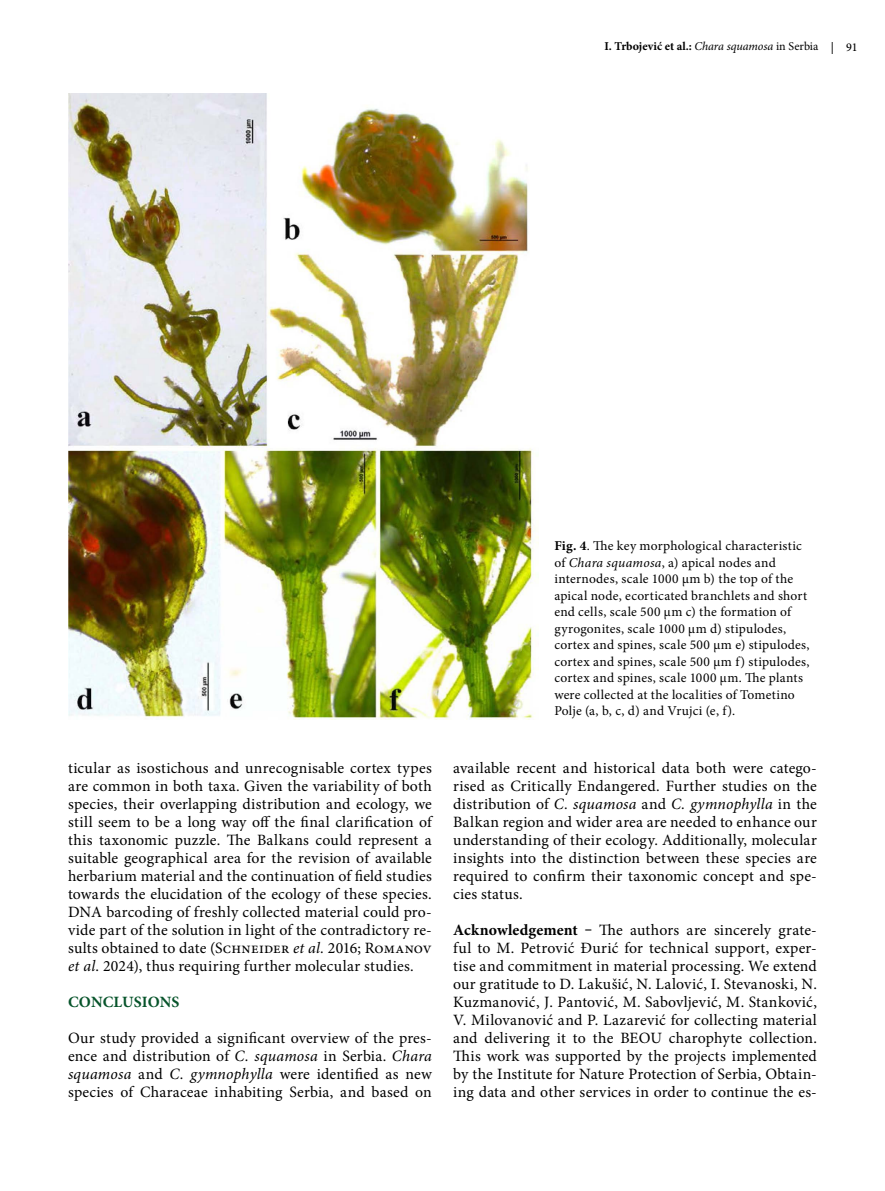
<style>
.page{position:relative;width:885px;height:1191px;background:#fff}
.page>*{position:absolute;margin:0;border:0;box-sizing:border-box;transform-origin:0 0}
.t1{font:15.75px/18px "Minion Pro";letter-spacing:.01em;color:#000;text-align:justify}
.t2{font:700 15.75px "Minion Pro";color:#07542b}
.t3{font:13.5px/16.5px "Minion Pro";letter-spacing:.015em;color:#000}
.t4{font:700 12px "Minion Pro";letter-spacing:.005em;color:#000}
.s1{font-weight:400;font-style:italic}
.s2{font-weight:400}
.s3{font-weight:500}
.s4{font-style:italic}
.s5{font-weight:700}
</style>
<div class="page">
<img style="left:68px;top:94px;width:470px;height:625px">
<p class="t4" style="left:604px;top:38px;width:255px">I. Trbojević et al.: <span class="s1">Chara squamosa</span> <span class="s2">in Serbia</span> <span class="s3">| 91</span></p>
<p class="t1" style="left:68px;top:759px;width:365px">ticular as isostichous and unrecognisable cortex types are common in both taxa. Given the variability of both species, their overlapping distribution and ecology, we still seem to be a long way off the final clarification of this taxonomic puzzle. The Balkans could represent a suitable geographical area for the revision of available herbarium material and the continuation of field studies towards the elucidation of the ecology of these species.<br>DNA barcoding of freshly collected material could pro&shy;vide part of the solution in light of the contradictory re&shy;sults obtained to date (Schneider <span class="s4">et al.</span> 2016; Romanov <span class="s4">et al</span>. 2024), thus requiring further molecular studies.</p>
<p class="t2" style="left:68px;top:990px;width:113px">CONCLUSIONS</p>
<p class="t1" style="left:68px;top:1029px;width:365px">Our study provided a significant overview of the pres&shy;ence and distribution of <span class="s4">C. squamosa</span> in Serbia. <span class="s4">Chara squamosa</span> and <span class="s4">C. gymnophylla</span> were identified as new species of Characeae inhabiting Serbia, and based on</p>
<p class="t3" style="left:554px;top:537px;width:257px"><span class="s5">Fig. 4</span>. The key morphological characteristic of <span class="s4">Chara squamosa</span>, a) apical nodes and internodes, scale 1000 µm b) the top of the apical node, ecorticated branchlets and short end cells, scale 500 µm c) the formation of gyrogonites, scale 1000 µm d) stipulodes, cortex and spines, scale 500 µm e) stipulodes, cortex and spines, scale 500 µm f) stipulodes, cortex and spines, scale 1000 µm. The plants were collected at the localities of Tometino Polje (a, b, c, d) and Vrujci (e, f).</p>
<p class="t1" style="left:453px;top:759px;width:365px">available recent and historical data both were catego&shy;rised as Critically Endangered. Further studies on the distribution of <span class="s4">C. squamosa</span> and <span class="s4">C. gymnophylla</span> in the Balkan region and wider area are needed to enhance our understanding of their ecology. Additionally, molecular insights into the distinction between these species are required to confirm their taxonomic concept and spe&shy;cies status.</p>
<p class="t1" style="left:453px;top:921px;width:365px"><span class="s5">Acknowledgement ‒</span> The authors are sincerely grate&shy;ful to M. Petrović Ðurić for technical support, exper&shy;tise and commitment in material processing. We extend our gratitude to D. Lakušić, N. Lalović, I. Stevanoski, N.<br>Kuzmanović, J. Pantović, M. Sabovljević, M. Stanković, V. Milovanović and P. Lazarević for collecting material and delivering it to the BEOU charophyte collection.<br>This work was supported by the projects implemented by the Institute for Nature Protection of Serbia, Obtain&shy;ing data and other services in order to continue the es-</p>
</div>
